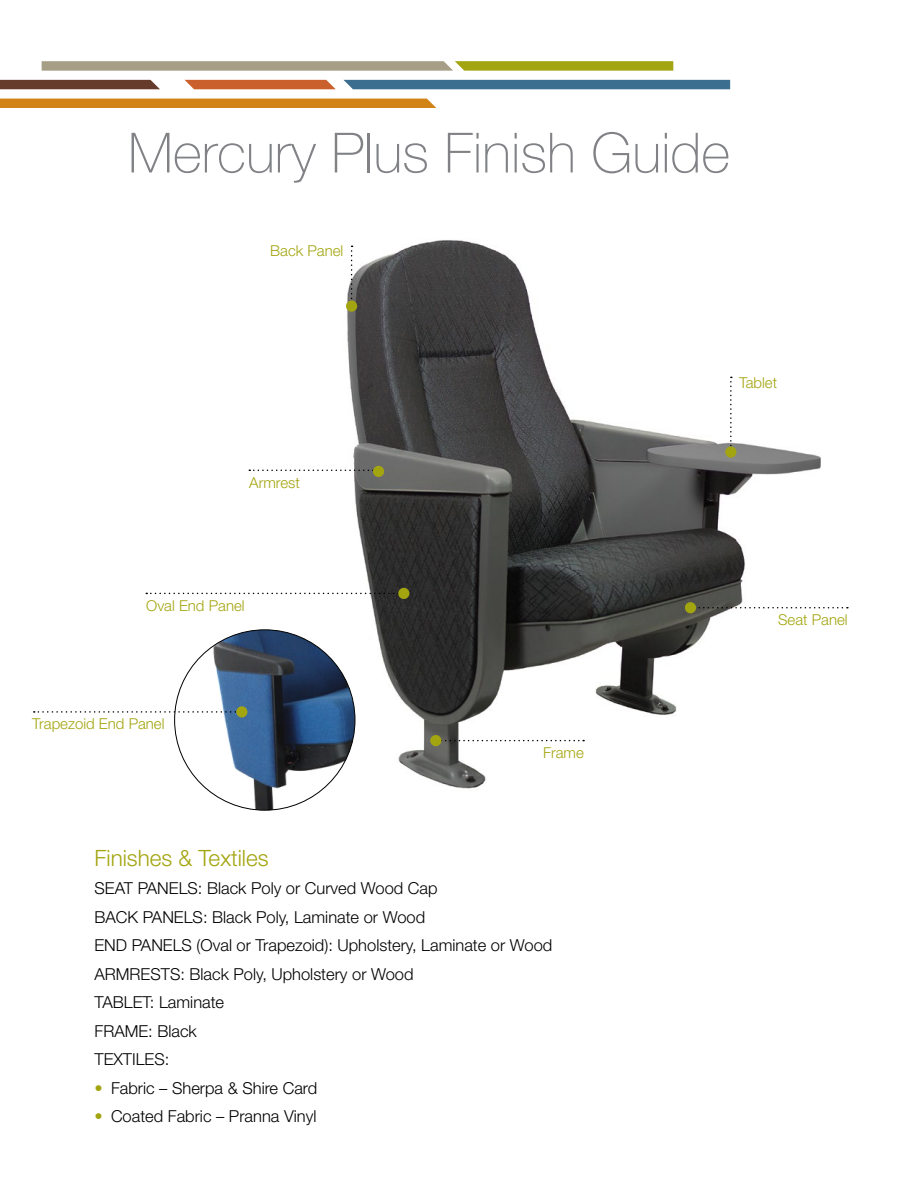
<style>
.page{position:relative;width:918px;height:1188px;background:#fff}
.page>*{position:absolute;margin:0;border:0;box-sizing:border-box;transform-origin:0 0}
.t1{font:100 55.5px "Helvetica Neue LT Std";color:#808285}
.t2{font:300 22.5px "Helvetica Neue LT Std";color:#a3a510}
.t3{font:300 16.5px/28.5px "Helvetica Neue LT Std";color:#000}
.t4{font:300 15px "Helvetica Neue LT Std";color:#a3a510}
.s1{color:#a3a510}
</style>
<div class="page">
<img style="left:333px;top:240px;width:501px;height:549px">
<div style="left:0;top:99px;width:436px;height:9px;background:#d18316"></div>
<svg style="left:0;top:80px;width:160px;height:9px"></svg>
<svg style="left:185px;top:80px;width:151px;height:9px"></svg>
<div style="left:343px;top:80px;width:387px;height:9px;background:#3b6e8f"></div>
<svg style="left:42px;top:61px;width:631px;height:10px;background:#aba669"></svg>
<svg style="left:730px;top:377px;width:2px;height:69px"></svg>
<svg style="left:351px;top:246px;width:2px;height:55px"></svg>
<div style="left:725px;top:446px;width:11px;height:12px;background:#a3a510;border-radius:50%"></div>
<div style="left:346px;top:301px;width:11px;height:11px;background:#a3a510;border-radius:50%"></div>
<svg style="left:146px;top:593px;width:252px;height:1px"></svg>
<svg style="left:441px;top:740px;width:143px;height:1px"></svg>
<svg style="left:696px;top:607px;width:152px;height:1px"></svg>
<div style="left:398px;top:588px;width:11px;height:11px;background:#a3a510;border-radius:50%"></div>
<div style="left:430px;top:735px;width:11px;height:11px;background:#a3a510;border-radius:50%"></div>
<div style="left:685px;top:602px;width:11px;height:11px;background:#a3a510;border-radius:50%"></div>
<svg style="left:249px;top:470px;width:124px;height:1px"></svg>
<div style="left:373px;top:466px;width:11px;height:11px;background:#a3a510;border-radius:50%"></div>
<img style="left:211px;top:630px;width:144px;height:180px">
<svg style="left:34px;top:711px;width:202px;height:2px"></svg>
<div style="left:236px;top:706px;width:11px;height:12px;background:#a3a510;border-radius:50%"></div>
<h1 class="t1" style="left:128px;top:121px;width:604px">Mercury Plus Finish Guide</h1>
<p class="t4" style="left:270px;top:242px;width:75px">Back Panel</p>
<p class="t4" style="left:249px;top:473px;width:52px">Armrest</p>
<p class="t4" style="left:146px;top:596px;width:100px">Oval End Panel</p>
<p class="t4" style="left:32px;top:715px;width:134px">Trapezoid End Panel</p>
<p class="t4" style="left:543px;top:744px;width:42px">Frame</p>
<h2 class="t2" style="left:94px;top:844px;width:176px">Finishes &amp; Textiles</h2>
<p class="t3" style="left:94px;top:874px;width:459px">SEAT PANELS: Black Poly or Curved Wood Cap<br>BACK PANELS: Black Poly, Laminate or Wood<br>END PANELS (Oval or Trapezoid): Upholstery, Laminate or Wood<br>ARMRESTS: Black Poly, Upholstery or Wood<br>TABLET: Laminate<br>FRAME: Black<br>TEXTILES:</p>
<p class="t3" style="left:94px;top:1073px;width:224px"><span class="s1">•</span> Fabric – Sherpa &amp; Shire Card</p>
<p class="t3" style="left:94px;top:1102px;width:224px"><span class="s1">•</span> Coated Fabric – Pranna Vinyl</p>
<p class="t4" style="left:739px;top:373px;width:40px">Tablet</p>
<p class="t4" style="left:778px;top:611px;width:71px">Seat Panel</p>
</div>
